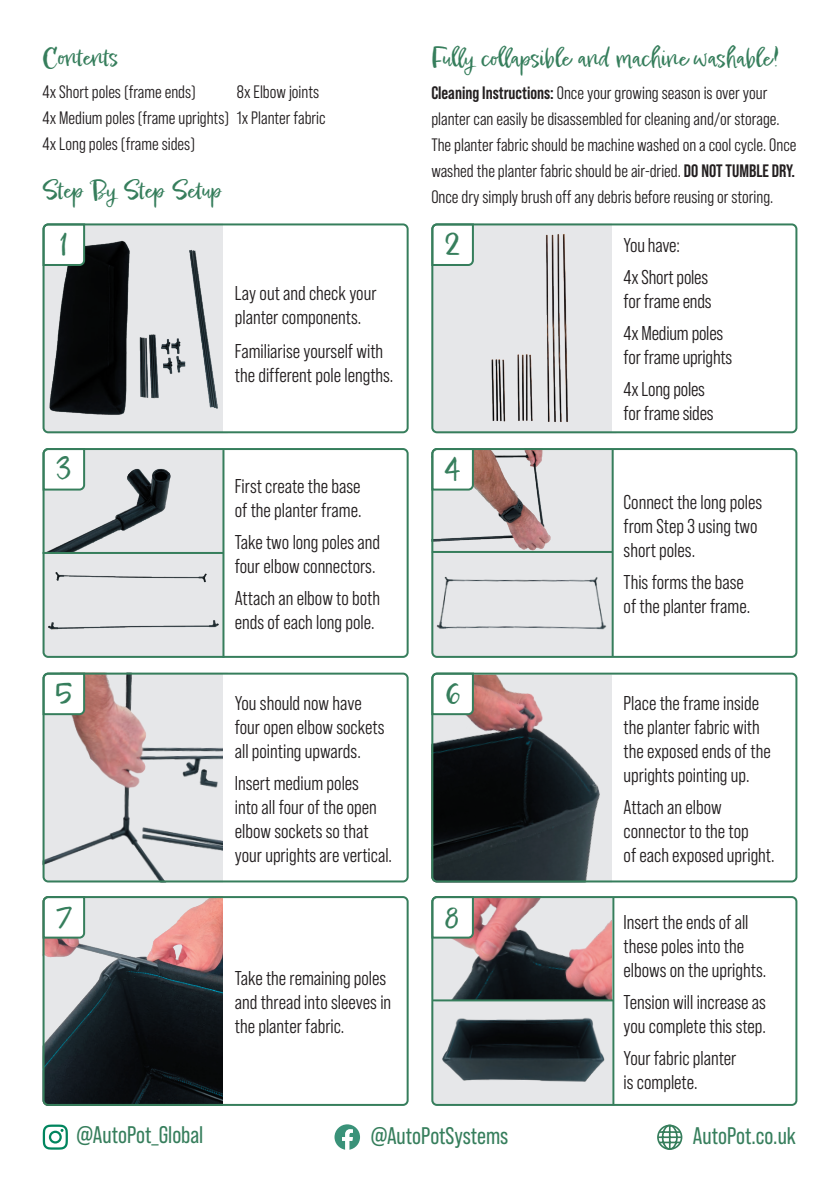
<style>
.page{position:relative;width:840px;height:1191px;background:#fff}
.page>*{position:absolute;margin:0;border:0;box-sizing:border-box;transform-origin:0 0}
.t1{font:38px "Epicursive Script";color:#367e5c}
.t2{font:24px "Epicursive Script";color:#367e5c}
.t3{font:24px "Bebas Neue Pro";color:#367e5c}
.t4{font:20px/24px "Bebas Neue Pro Middle";color:#231f20}
.t5{font:18px/26px "Bebas Neue Pro Middle";color:#231f20}
.s1{font-family:"Bebas Neue Pro";font-weight:700}
</style>
<div class="page">
<svg style="left:42px;top:225px;width:181px;height:208px;background:#959799"></svg>
<svg style="left:42px;top:448px;width:183px;height:210px;background:#d4d6d8"></svg>
<svg style="left:42px;top:674px;width:181px;height:208px;background:#d4cdcf"></svg>
<svg style="left:42px;top:896px;width:181px;height:210px;background:#645f62"></svg>
<svg style="left:433px;top:226px;width:179px;height:207px;background:#dbdcde"></svg>
<svg style="left:434px;top:451px;width:180px;height:204px;background:#dad7d8"></svg>
<svg style="left:433px;top:675px;width:179px;height:207px;background:#656466"></svg>
<svg style="left:434px;top:899px;width:181px;height:204px;background:#938c8f"></svg>
<svg style="left:43px;top:1124px;width:25px;height:25px"></svg>
<svg style="left:657px;top:1124px;width:25px;height:25px"></svg>
<svg style="left:334px;top:1124px;width:26px;height:25px"></svg>
<div style="left:43px;top:223px;width:365px;height:210px;border:2px solid #367e5c;border-radius:5px"></div>
<div style="left:43px;top:448px;width:365px;height:210px;border:2px solid #367e5c;border-radius:5px"></div>
<div style="left:43px;top:672px;width:365px;height:210px;border:2px solid #367e5c;border-radius:5px"></div>
<div style="left:43px;top:896px;width:365px;height:210px;border:2px solid #367e5c;border-radius:5px"></div>
<div style="left:431px;top:223px;width:366px;height:210px;border:2px solid #367e5c;border-radius:5px"></div>
<div style="left:431px;top:448px;width:366px;height:210px;border:2px solid #367e5c;border-radius:5px"></div>
<div style="left:431px;top:672px;width:366px;height:210px;border:2px solid #367e5c;border-radius:5px"></div>
<div style="left:431px;top:896px;width:366px;height:210px;border:2px solid #367e5c;border-radius:5px"></div>
<hr style="left:43px;top:552px;width:180px;height:2px;background:#367e5c">
<hr style="left:222px;top:450px;width:2px;height:208px;background:#367e5c">
<hr style="left:432px;top:999px;width:181px;height:2px;background:#367e5c">
<hr style="left:612px;top:897px;width:2px;height:208px;background:#367e5c">
<hr style="left:431px;top:551px;width:181px;height:2px;background:#367e5c">
<hr style="left:611px;top:449px;width:2px;height:208px;background:#367e5c">
<p class="t2" style="left:43px;top:42px;width:78px">Contents</p>
<p class="t2" style="left:431px;top:43px;width:349px">Fully collapsible and machine washable!</p>
<p class="t5" style="left:237px;top:78px;width:84px">8x Elbow joints</p>
<p class="t5" style="left:431px;top:80px;width:366px"><span class="s1">Cleaning Instructions:</span> Once your growing season is over your planter can easily be disassembled for cleaning and/or storage.<br>The planter fabric should be machine washed on a cool cycle. Once washed the planter fabric should be air-dried. <span class="s1">DO NOT TUMBLE DRY.<br></span>Once dry simply brush off any debris before reusing or storing.</p>
<p class="t5" style="left:43px;top:78px;width:284px">4x Short poles (frame ends)<br>4x Medium poles (frame uprights) 1x Planter fabric<br>4x Long poles (frame sides)</p>
<p class="t2" style="left:43px;top:174px;width:181px">Step By Step Setup</p>
<h1 class="t1" style="left:59px;top:219px;width:11px">1</h1>
<p class="t4" style="left:235px;top:281px;width:143px">Lay out and check your planter components.</p>
<p class="t4" style="left:235px;top:339px;width:160px">Familiarise yourself with the different pole lengths.</p>
<h1 class="t1" style="left:444px;top:219px;width:18px">2</h1>
<p class="t4" style="left:623px;top:229px;width:86px;line-height:32px">You have:<br>4x Short poles</p>
<p class="t4" style="left:623px;top:285px;width:101px;line-height:32px">for frame ends<br>4x Medium poles</p>
<p class="t4" style="left:623px;top:341px;width:110px;line-height:32px">for frame uprights<br>4x Long poles</p>
<p class="t4" style="left:623px;top:401px;width:91px">for frame sides</p>
<h1 class="t1" style="left:55px;top:444px;width:18px">3</h1>
<p class="t4" style="left:235px;top:474px;width:128px">First create the base of the planter frame.</p>
<p class="t4" style="left:235px;top:530px;width:147px">Take two long poles and four elbow connectors.</p>
<p class="t4" style="left:235px;top:586px;width:147px">Attach an elbow to both ends of each long pole.</p>
<h1 class="t1" style="left:444px;top:444px;width:17px">4</h1>
<p class="t4" style="left:623px;top:490px;width:140px">Connect the long poles from Step 3 using two short poles.</p>
<p class="t4" style="left:623px;top:570px;width:128px">This forms the base of the planter frame.</p>
<h1 class="t1" style="left:54px;top:668px;width:20px">5</h1>
<p class="t4" style="left:235px;top:690px;width:151px">You should now have four open elbow sockets all pointing upwards.</p>
<p class="t4" style="left:235px;top:770px;width:159px">Insert medium poles<br>into all four of the open elbow sockets so that your uprights are vertical.</p>
<h1 class="t1" style="left:444px;top:668px;width:17px">6</h1>
<p class="t4" style="left:623px;top:690px;width:148px">Place the frame inside the planter fabric with the exposed ends of the uprights pointing up.</p>
<p class="t4" style="left:623px;top:794px;width:152px">Attach an elbow connector to the top<br>of each exposed upright.</p>
<h1 class="t1" style="left:56px;top:892px;width:17px">7</h1>
<p class="t4" style="left:235px;top:966px;width:158px">Take the remaining poles and thread into sleeves in the planter fabric.</p>
<h1 class="t1" style="left:444px;top:892px;width:17px">8</h1>
<p class="t4" style="left:623px;top:910px;width:144px">Insert the ends of all these poles into the elbows on the uprights.</p>
<p class="t4" style="left:623px;top:990px;width:144px">Tension will increase as you complete this step.</p>
<p class="t4" style="left:623px;top:1046px;width:114px">Your fabric planter is complete.</p>
<p class="t3" style="left:77px;top:1120px;width:128px">@AutoPot_Global</p>
<p class="t3" style="left:370px;top:1122px;width:139px">@AutoPotSystems</p>
<p class="t3" style="left:692px;top:1122px;width:105px">AutoPot.co.uk</p>
</div>
